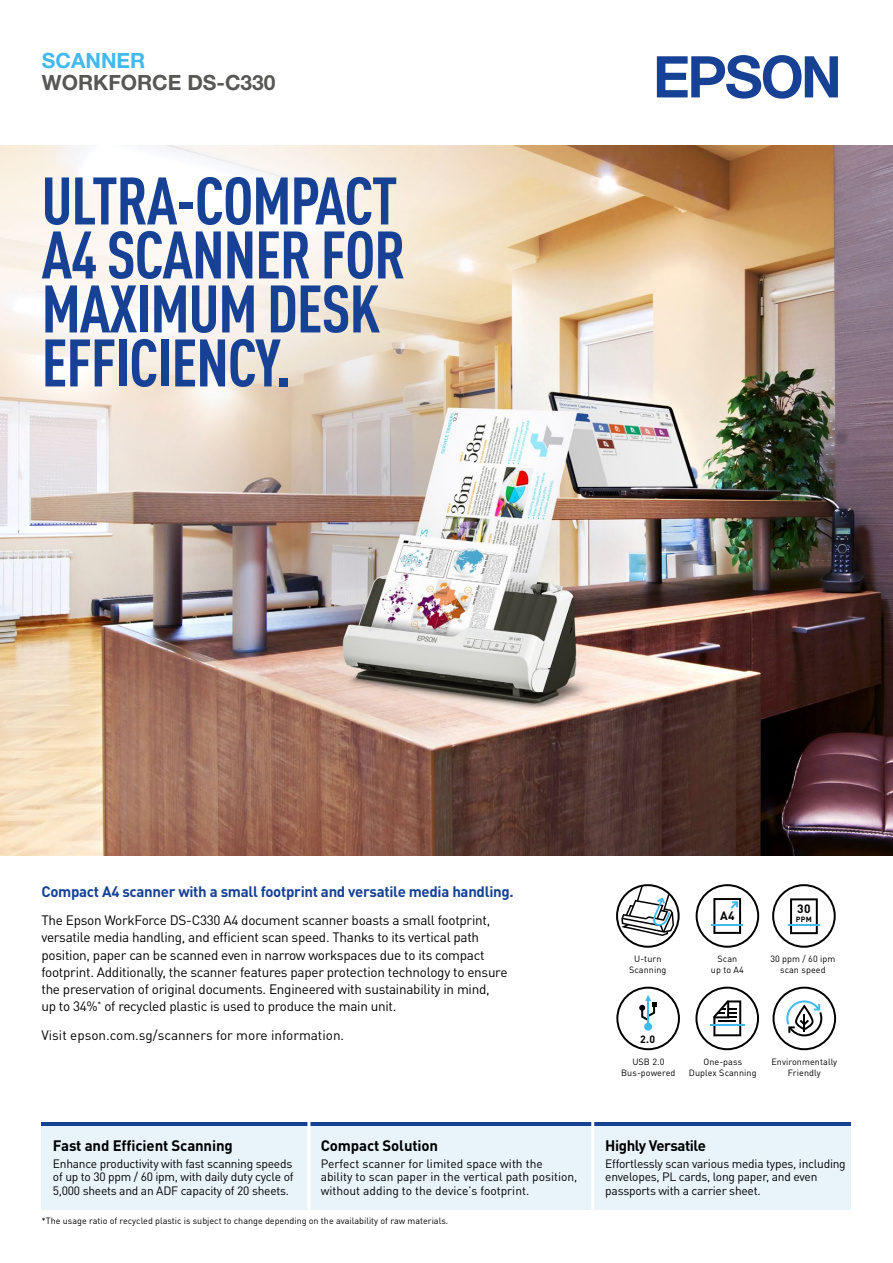
<style>
.page{position:relative;width:893px;height:1263px;background:#fff}
.page>*{position:absolute;margin:0;border:0;box-sizing:border-box;transform-origin:0 0}
.t1{font:700 condensed 66px/54px "DINOT";letter-spacing:-.02em;color:#164194}
.t2{font:700 21px "Helvetica Neue LT Std";color:#575756}
.t3{font:700 21px "Helvetica Neue LT Std";color:#41b9ec}
.t4{font:700 15px "DINOT";letter-spacing:-.02em;color:#164194}
.t5{font:700 15px "DINOT";letter-spacing:-.01em;color:#000}
.t6{font:700 15px "DINOT";letter-spacing:-.03em;color:#000}
.t7{font:13.5px/17.2px "DINOT";letter-spacing:-.02em;color:#000}
.t8{font:13.5px "DINOT";color:#000}
.t9{font:12px/13.5px "DINOT";letter-spacing:-.02em;color:#000;text-align:justify}
.t10{font:12px/13.5px "DINOT";color:#000}
.t11{font:700 12px "DINOT";color:#000}
.t12{font:700 10.5px "DINOT";color:#000}
.t13{font:9px/10.8px "DINOT";color:#000;text-align:center}
.t14{font:700 7.5px "DINOT";color:#000}
</style>
<div class="page">
<img style="left:0;top:145px;width:893px;height:711px">
<div style="left:41px;top:1122px;width:809px;height:87px;background:#e8f3fa"></div>
<hr style="left:41px;top:1122px;width:809px;height:3px;background:#164194">
<hr style="left:591px;top:1121px;width:3px;height:88px;background:#fff">
<hr style="left:307px;top:1121px;width:3px;height:88px;background:#fff">
<svg style="left:657px;top:55px;width:181px;height:44px"></svg>
<svg style="left:696px;top:884px;width:63px;height:64px"></svg>
<hr style="left:711px;top:924px;width:32px;height:2px;background:#41b9ec">
<svg style="left:772px;top:884px;width:64px;height:64px"></svg>
<hr style="left:788px;top:924px;width:32px;height:2px;background:#41b9ec">
<svg style="left:616px;top:987px;width:64px;height:63px"></svg>
<svg style="left:695px;top:987px;width:64px;height:63px"></svg>
<svg style="left:772px;top:987px;width:64px;height:63px"></svg>
<svg style="left:616px;top:884px;width:64px;height:64px"></svg>
<h2 class="t3" style="left:42px;top:47px;width:105px">SCANNER</h2>
<h2 class="t2" style="left:42px;top:70px;width:235px">WORKFORCE DS-C330</h2>
<h1 class="t1" style="left:41px;top:169px;width:366px">ULTRA-COMPACT<br>A4 SCANNER FOR<br>MAXIMUM DESK<br>EFFICIENCY.</h1>
<p class="t4" style="left:41px;top:879px;width:474px">Compact A4 scanner with a small footprint and versatile media handling.</p>
<p class="t7" style="left:41px;top:910px;width:467px">The Epson WorkForce DS-C330 A4 document scanner boasts a small footprint, versatile media handling, and efficient scan speed. Thanks to its vertical path position, paper can be scanned even in narrow workspaces due to its compact footprint. Additionally, the scanner features paper protection technology to ensure the preservation of original documents. Engineered with sustainability in mind, up to 34%<sup>*</sup> of recycled plastic is used to produce the main unit.</p>
<p class="t8" style="left:41px;top:1025px;width:304px">Visit epson.com.sg/scanners for more information.</p>
<p class="t5" style="left:53px;top:1134px;width:181px">Fast and Efficient Scanning</p>
<p class="t9" style="left:53px;top:1155px;width:242px">Enhance productivity with fast scanning speeds of up to 30 ppm / 60 ipm, with daily duty cycle of 5,000 sheets and an ADF capacity of 20 sheets.</p>
<p class="t5" style="left:321px;top:1134px;width:119px">Compact Solution</p>
<p class="t10" style="left:321px;top:1155px;width:258px">Perfect scanner for limited space with the ability to scan paper in the vertical path position, without adding to the device’s footprint.</p>
<p class="t13" style="left:41px;top:1215px;width:408px">*The usage ratio of recycled plastic is subject to change depending on the availability of raw materials.</p>
<p class="t13" style="left:629px;top:953px;width:39px">U-turn<br>Scanning</p>
<p class="t11" style="left:720px;top:907px;width:16px">A4</p>
<p class="t13" style="left:711px;top:953px;width:34px">Scan<br>up to A4</p>
<p class="t11" style="left:797px;top:899px;width:15px">30</p>
<p class="t14" style="left:796px;top:913px;width:17px">PPM</p>
<p class="t13" style="left:770px;top:953px;width:67px">30 ppm / 60 ipm scan speed</p>
<p class="t12" style="left:640px;top:1030px;width:17px">2.0</p>
<p class="t13" style="left:621px;top:1055px;width:56px">USB 2.0<br>Bus-powered</p>
<p class="t13" style="left:689px;top:1055px;width:69px">One-pass<br>Duplex Scanning</p>
<p class="t13" style="left:771px;top:1055px;width:67px">Environmentally<br>Friendly</p>
<p class="t6" style="left:605px;top:1134px;width:102px">Highly Versatile</p>
<p class="t9" style="left:605px;top:1155px;width:242px;text-align:left">Effortlessly scan various media types, including envelopes, PL cards, long paper, and even passports with a carrier sheet.</p>
</div>
